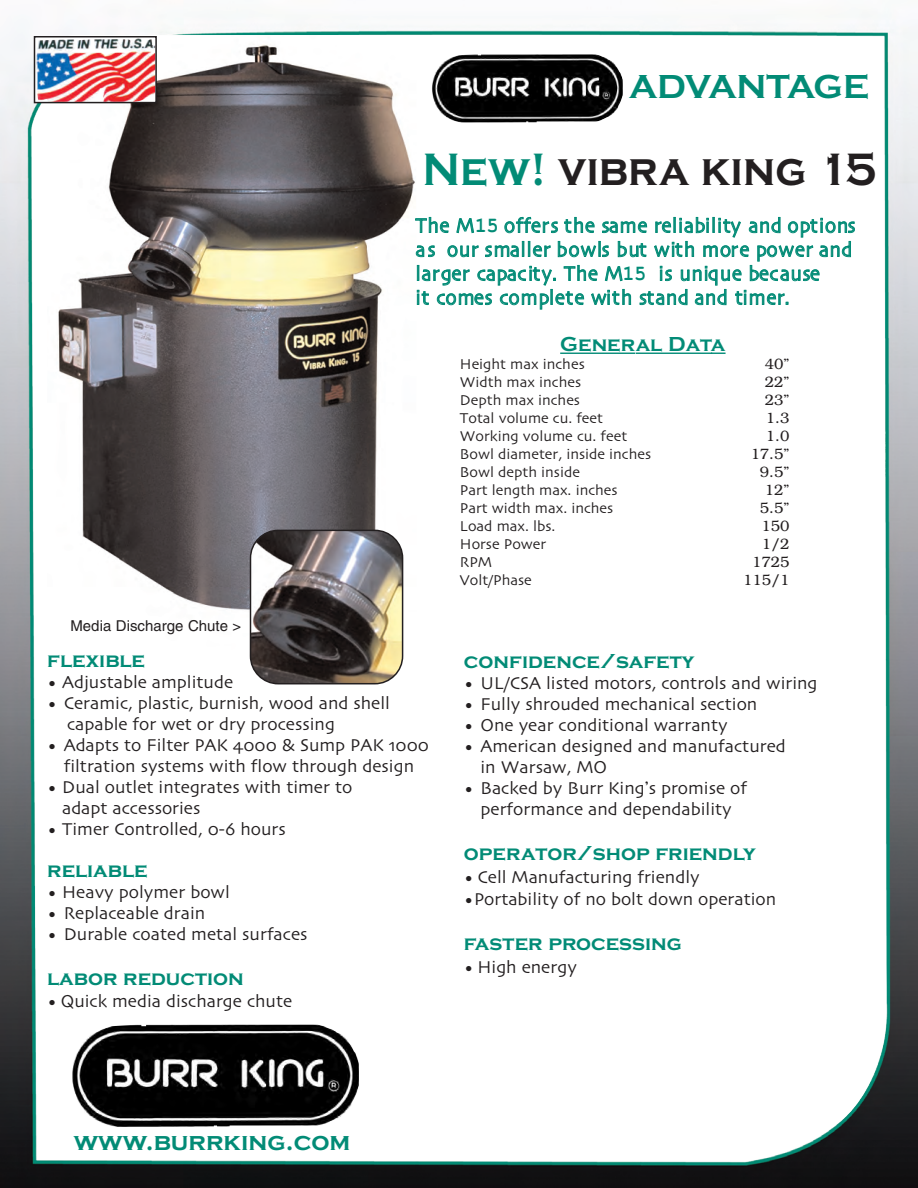
<style>
.page{position:relative;width:918px;height:1188px;background:#fff}
.page>*{position:absolute;margin:0;border:0;box-sizing:border-box;transform-origin:0 0}
.t1{font:700 47.1px "Copperplate Gothic";color:#231f20;scale:.92 1}
.t2{font:700 34.5px "Copperplate Gothic";letter-spacing:-.02em;color:#028b76}
.t3{font:700 25.5px "Copperplate Gothic";color:#028b76}
.t4{font:21px/24px "Skia";letter-spacing:.035em;color:#028b76;scale:.93 1}
.t5{font:700 21px "Copperplate Gothic";color:#028b76}
.t6{font:18px/21px "Skia";color:#231f20}
.t7{font:15px "Skia";color:#231f20}
.t8{font:300 15px "Bookman";color:#231f20}
.t9{font:15px "Helvetica";color:#231f20}
.s1{color:#028b76}
.s2{font-family:"Courier New";font-weight:700}
.s3{font-family:"Bookman";font-weight:300}
</style>
<div class="page">
<img style="left:0;top:26px;width:918px;height:1162px">
<img style="left:47px;top:35px;width:384px;height:641px">
<svg style="left:250px;top:530px;width:153px;height:154px"></svg>
<img style="left:432px;top:54px;width:191px;height:69px">
<img style="left:72px;top:1025px;width:287px;height:102px">
<img style="left:37px;top:39px;width:117px;height:61px">
<div style="left:34px;top:36px;width:123px;height:67px;border:2px solid #231f20"></div>
<hr style="left:560px;top:353px;width:75px;height:1px;background:#028b76">
<hr style="left:636px;top:353px;width:76px;height:1px;background:#028b76">
<svg style="left:712px;top:353px;width:14px;height:1px"></svg>
<h2 class="t2" style="left:629px;top:66px;width:242px">ADVANTAGE</h2>
<h1 class="t1" style="left:423px;top:141px;width:495px"><span class="s1">New!</span> vibra king 15</h1>
<p class="t4" style="left:416px;top:213px;width:475px">The M<span class="s2">15</span> offers the same reliability and options as our smaller bowls but with more power and larger capacity. The M<span class="s2">15</span> is unique because<br>it comes complete with stand and timer.</p>
<p class="t9" style="left:71px;top:621px;width:172px">Media Discharge Chute &gt;</p>
<p class="t5" style="left:47px;top:647px;width:99px">flexible</p>
<p class="t6" style="left:47px;top:671px;width:187px">• Adjustable amplitude</p>
<p class="t6" style="left:67px;top:692px;width:324px;text-indent:-20px">• Ceramic, plastic, burnish, wood and shell capable for wet or dry processing</p>
<p class="t6" style="left:47px;top:734px;width:383px;text-align:center">• Adapts to Filter PAK 4000 &amp; Sump PAK 1000 filtration systems with flow through design</p>
<p class="t6" style="left:62px;top:776px;width:292px;text-indent:-15px">• Dual outlet integrates with timer to adapt accessories</p>
<p class="t6" style="left:47px;top:818px;width:240px">• Timer Controlled, 0-6 hours</p>
<p class="t5" style="left:47px;top:857px;width:102px">reliable</p>
<p class="t6" style="left:47px;top:881px;width:184px">• Heavy polymer bowl</p>
<p class="t6" style="left:47px;top:902px;width:160px">• Replaceable drain</p>
<p class="t6" style="left:47px;top:923px;width:262px">• Durable coated metal surfaces</p>
<p class="t5" style="left:47px;top:965px;width:198px">labor reduction</p>
<p class="t6" style="left:47px;top:991px;width:247px">• Quick media discharge chute</p>
<p class="t5" style="left:560px;top:332px;width:167px">General Data</p>
<p class="t7" style="left:460px;top:355px;width:126px">Height max inches</p>
<p class="t8" style="left:765px;top:355px;width:26px">40”</p>
<p class="t7" style="left:460px;top:373px;width:123px">Width max inches</p>
<p class="t8" style="left:765px;top:373px;width:26px">22”</p>
<p class="t7" style="left:460px;top:391px;width:122px">Depth max inches</p>
<p class="t8" style="left:765px;top:391px;width:26px">23”</p>
<p class="t7" style="left:460px;top:409px;width:145px">Total volume cu. feet</p>
<p class="t8" style="left:766px;top:409px;width:25px">1.3</p>
<p class="t7" style="left:460px;top:427px;width:169px">Working volume cu. feet</p>
<p class="t8" style="left:766px;top:427px;width:25px">1.0</p>
<p class="t7" style="left:460px;top:445px;width:193px">Bowl diameter, inside inches</p>
<p class="t8" style="left:751px;top:445px;width:40px">17.5”</p>
<p class="t7" style="left:460px;top:463px;width:122px">Bowl depth inside</p>
<p class="t8" style="left:760px;top:463px;width:31px">9.5”</p>
<p class="t7" style="left:460px;top:481px;width:159px">Part length max. inches</p>
<p class="t8" style="left:765px;top:481px;width:26px">12”</p>
<p class="t7" style="left:460px;top:499px;width:155px">Part width max. inches</p>
<p class="t8" style="left:760px;top:499px;width:31px">5.5”</p>
<p class="t7" style="left:460px;top:517px;width:97px">Load max. lbs.</p>
<p class="t8" style="left:761px;top:517px;width:29px">150</p>
<p class="t7" style="left:460px;top:535px;width:88px">Horse Power</p>
<p class="t8" style="left:762px;top:535px;width:29px">1/2</p>
<p class="t7" style="left:460px;top:553px;width:34px">RPM</p>
<p class="t8" style="left:752px;top:553px;width:39px">1725</p>
<p class="t7" style="left:460px;top:571px;width:74px">Volt/Phase</p>
<p class="t8" style="left:743px;top:571px;width:48px">115/1</p>
<p class="t5" style="left:464px;top:649px;width:232px">confidence/safety</p>
<p class="t6" style="left:464px;top:673px;width:355px">• UL/CSA listed motors, controls and wiring</p>
<p class="t6" style="left:464px;top:694px;width:295px">• Fully shrouded mechanical section</p>
<p class="t6" style="left:464px;top:715px;width:265px">• One year conditional warranty</p>
<p class="t6" style="left:481px;top:736px;width:307px;text-indent:-17px">• American designed and manufactured in Warsaw, MO</p>
<p class="t6" style="left:464px;top:778px;width:285px;text-align:center">• Backed by Burr King<span class="s3">’</span>s promise of performance and dependability</p>
<p class="t5" style="left:464px;top:841px;width:293px">operator/shop friendly</p>
<p class="t6" style="left:464px;top:866px;width:237px">• Cell Manufacturing friendly</p>
<p class="t6" style="left:464px;top:889px;width:314px">•Portability of no bolt down operation</p>
<p class="t5" style="left:464px;top:931px;width:220px">faster processing</p>
<p class="t6" style="left:464px;top:956px;width:114px">• High energy</p>
<h3 class="t3" style="left:74px;top:1127px;width:278px">www.burrking.com</h3>
</div>
